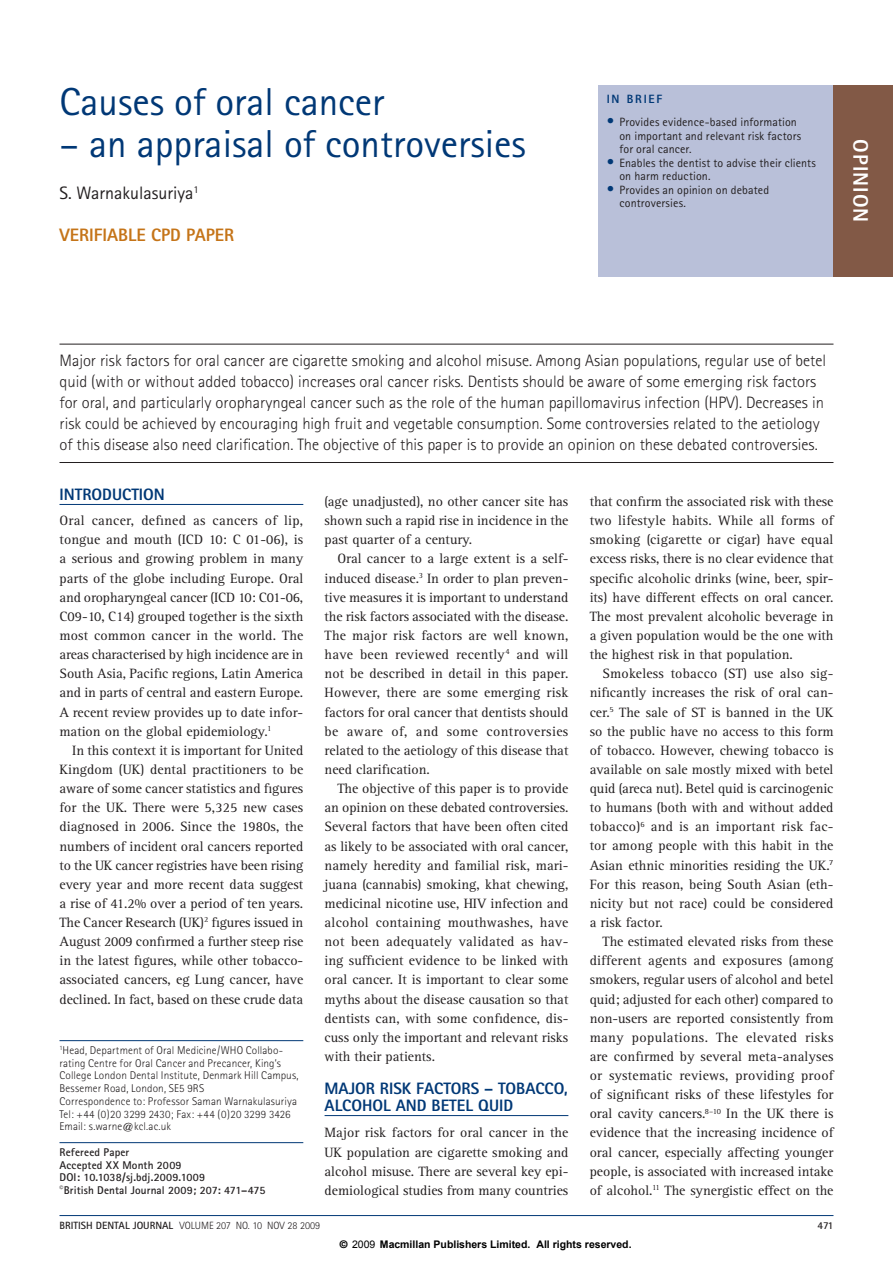
<style>
.page{position:relative;width:893px;height:1263px;background:#fff}
.page>*{position:absolute;margin:0;border:0;box-sizing:border-box;transform-origin:0 0}
.t1{font:39px "Rotis Sans Serif";color:#003876}
.t2{font:800 21px "Rotis Sans Serif";letter-spacing:.045em;color:#fff}
.t3{font:18px "Rotis Sans Serif";color:#231f20}
.t4{font:800 18px "Rotis Sans Serif";color:#c57418}
.t5{font:300 16.5px/21px "Rotis Sans Serif";color:#231f20}
.t6{font:800 16.5px/16.5px "Rotis Sans Serif";color:#003876}
.t7{font:13.95px/19.2px "Rotis Serif";color:#231f20;text-align:justify}
.t8{font:12px/13.5px "Rotis Sans Serif";letter-spacing:.01em;color:#231f20}
.t9{font:800 12px "Rotis Sans Serif";letter-spacing:.15em;color:#003876}
.t10{font:300 11.25px/12.8px "Rotis Sans Serif";letter-spacing:.01em;color:#231f20}
.t11{font:700 11.25px/12.8px "Rotis Sans Serif";letter-spacing:.01em;color:#231f20}
.t12{font:700 10.5px "Arial";color:#000}
.t13{font:300 10.5px "Rotis Sans Serif";color:#231f20}
.t14{font:700 10.5px "Rotis Sans Serif";color:#231f20}
.s1{font-size:15px;color:#003876}
.s2{font-weight:700}
.s3{font-family:"Helvetica"}
.s4{font-weight:400}
</style>
<div class="page">
<hr style="left:325px;top:1115px;width:243px;height:1px;background:#003876">
<hr style="left:59px;top:504px;width:244px;height:1px;background:#003876">
<hr style="left:59px;top:344px;width:774px;height:1px;background:#231f20">
<hr style="left:59px;top:462px;width:774px;height:1px;background:#231f20">
<hr style="left:59px;top:1040px;width:244px;height:1px;background:#003876">
<hr style="left:59px;top:1142px;width:244px;height:1px;background:#003876">
<div style="left:598px;top:85px;width:295px;height:191px;background:#b9c0d9"></div>
<div style="left:833px;top:85px;width:60px;height:191px;background:#825946"></div>
<hr style="left:59px;top:1215px;width:774px;height:1px;background:#003876">
<h1 class="t1" style="left:59px;top:88px;width:326px">Causes of oral cancer</h1>
<h1 class="t1" style="left:59px;top:130px;width:468px">– an appraisal of controversies</h1>
<p class="t3" style="left:59px;top:187px;width:141px">S. Warnakulasuriya<sup>1</sup></p>
<p class="t4" style="left:59px;top:229px;width:176px">VERIFIABLE CPD PAPER</p>
<p class="t9" style="left:607px;top:94px;width:57px">IN BRIEF</p>
<p class="t8" style="left:619px;top:117px;width:183px;text-indent:-13px"><span class="s1">•</span> Provides evidence-based information on important and relevant risk factors for oral cancer.</p>
<p class="t8" style="left:619px;top:157px;width:198px;text-indent:-13px"><span class="s1">•</span> Enables the dentist to advise their clients on harm reduction.</p>
<p class="t8" style="left:619px;top:184px;width:151px;text-indent:-13px"><span class="s1">•</span> Provides an opinion on debated controversies.</p>
<h2 class="t2" style="left:868px;top:139px;width:84px;rotate:90deg">OPINION</h2>
<p class="t5" style="left:59px;top:351px;width:768px">Major risk factors for oral cancer are cigarette smoking and alcohol misuse. Among Asian populations, regular use of betel quid (with or without added tobacco) increases oral cancer risks. Dentists should be aware of some emerging risk factors for oral, and particularly oropharyngeal cancer such as the role of the human papillomavirus infection (HPV). Decreases in risk could be achieved by encouraging high fruit and vegetable consumption. Some controversies related to the aetiology of this disease also need clarification. The objective of this paper is to provide an opinion on these debated controversies.</p>
<p class="t6" style="left:59px;top:488px;width:107px">INTRODUCTION</p>
<p class="t7" style="left:59px;top:512px;width:245px">Oral cancer, defined as cancers of lip, tongue and mouth (ICD 10: C 01-06), is a serious and growing problem in many parts of the globe including Europe. Oral and oropharyngeal cancer (ICD 10: C01-06, C09-10, C14) grouped together is the sixth most common cancer in the world. The areas characterised by high incidence are in South Asia, Pacific regions, Latin America and in parts of central and eastern Europe.<br>A recent review provides up to date infor&shy;mation on the global epidemiology.<sup>1</sup></p>
<p class="t7" style="left:59px;top:742px;width:245px;text-indent:13px">In this context it is important for United Kingdom (UK) dental practitioners to be aware of some cancer statistics and figures for the UK. There were 5,325 new cases diagnosed in 2006. Since the 1980s, the numbers of incident oral cancers reported to the UK cancer registries have been rising every year and more recent data suggest a rise of 41.2% over a period of ten years.<br>The Cancer Research (UK)<sup>2</sup> figures issued in August 2009 confirmed a further steep rise in the latest figures, while other tobacco&shy;associated cancers, eg Lung cancer, have declined. In fact, based on these crude data</p>
<p class="t10" style="left:59px;top:1045px;width:241px"><sup>1</sup>Head, Department of Oral Medicine/WHO Collabo&shy;rating Centre for Oral Cancer and Precancer, King’s College London Dental Institute, Denmark Hill Campus, Bessemer Road, London, SE5 9RS<br>Correspondence to: Professor Saman Warnakulasuriya Tel: +44 (0)20 3299 2430; Fax: +44 (0)20 3299 3426<br>Email: s.warne@kcl.ac.uk</p>
<p class="t11" style="left:59px;top:1147px;width:207px">Refereed Paper<br>Accepted XX Month 2009<br>DOI: 10.1038/sj.bdj.2009.1009<br><sup>©</sup>British Dental Journal 2009; 207: 471–475</p>
<p class="t7" style="left:325px;top:493px;width:245px">(age unadjusted), no other cancer site has shown such a rapid rise in incidence in the past quarter of a century.</p>
<p class="t7" style="left:325px;top:551px;width:245px;text-indent:13px">Oral cancer to a large extent is a self&shy;induced disease.<sup>3</sup> In order to plan preven&shy;tive measures it is important to understand the risk factors associated with the disease.<br>The major risk factors are well known, have been reviewed recently<sup>4</sup> and will not be described in detail in this paper.<br>However, there are some emerging risk factors for oral cancer that dentists should be aware of, and some controversies related to the aetiology of this disease that need clarification.</p>
<p class="t7" style="left:325px;top:780px;width:245px;text-indent:13px">The objective of this paper is to provide an opinion on these debated controversies.<br>Several factors that have been often cited as likely to be associated with oral cancer, namely heredity and familial risk, mari&shy;juana (cannabis) smoking, khat chewing, medicinal nicotine use, HIV infection and alcohol containing mouthwashes, have not been adequately validated as hav&shy;ing sufficient evidence to be linked with oral cancer. It is important to clear some myths about the disease causation so that dentists can, with some confidence, dis&shy;cuss only the important and relevant risks with their patients.</p>
<p class="t6" style="left:325px;top:1082px;width:245px">MAJOR RISK FACTORS – TOBACCO,<br>ALCOHOL AND BETEL QUID</p>
<p class="t7" style="left:325px;top:1125px;width:245px">Major risk factors for oral cancer in the UK population are cigarette smoking and alcohol misuse. There are several key epi&shy;demiological studies from many countries</p>
<p class="t7" style="left:590px;top:493px;width:245px">that confirm the associated risk with these two lifestyle habits. While all forms of smoking (cigarette or cigar) have equal excess risks, there is no clear evidence that specific alcoholic drinks (wine, beer, spir&shy;its) have different effects on oral cancer.<br>The most prevalent alcoholic beverage in a given population would be the one with the highest risk in that population.</p>
<p class="t7" style="left:590px;top:665px;width:245px;text-indent:13px">Smokeless tobacco (ST) use also sig&shy;nificantly increases the risk of oral can&shy;cer.<sup>5</sup> The sale of ST is banned in the UK so the public have no access to this form of tobacco. However, chewing tobacco is available on sale mostly mixed with betel quid (areca nut). Betel quid is carcinogenic to humans (both with and without added tobacco)<sup>6</sup> and is an important risk fac&shy;tor among people with this habit in the Asian ethnic minorities residing the UK.<sup>7<br></sup>For this reason, being South Asian (eth&shy;nicity but not race) could be considered a risk factor.</p>
<p class="t7" style="left:590px;top:933px;width:245px;text-indent:13px">The estimated elevated risks from these different agents and exposures (among smokers, regular users of alcohol and betel quid; adjusted for each other) compared to non-users are reported consistently from many populations. The elevated risks are confirmed by several meta-analyses or systematic reviews, providing proof of significant risks of these lifestyles for oral cavity cancers.<sup>8–10</sup> In the UK there is evidence that the increasing incidence of oral cancer, especially affecting younger people, is associated with increased intake of alcohol.<sup>11</sup> The synergistic effect on the</p>
<p class="t13" style="left:59px;top:1221px;width:262px"><span class="s2">BRITISH DENTAL JOURNAL</span> VOLUME 207 NO. 10 NOV 28 2009</p>
<p class="t14" style="left:817px;top:1221px;width:18px">471</p>
<p class="t12" style="left:340px;top:1237px;width:293px"><span class="s3">©</span> <span class="s4">2009</span> Macmillan Publishers Limited. All rights reserved.</p>
</div>
